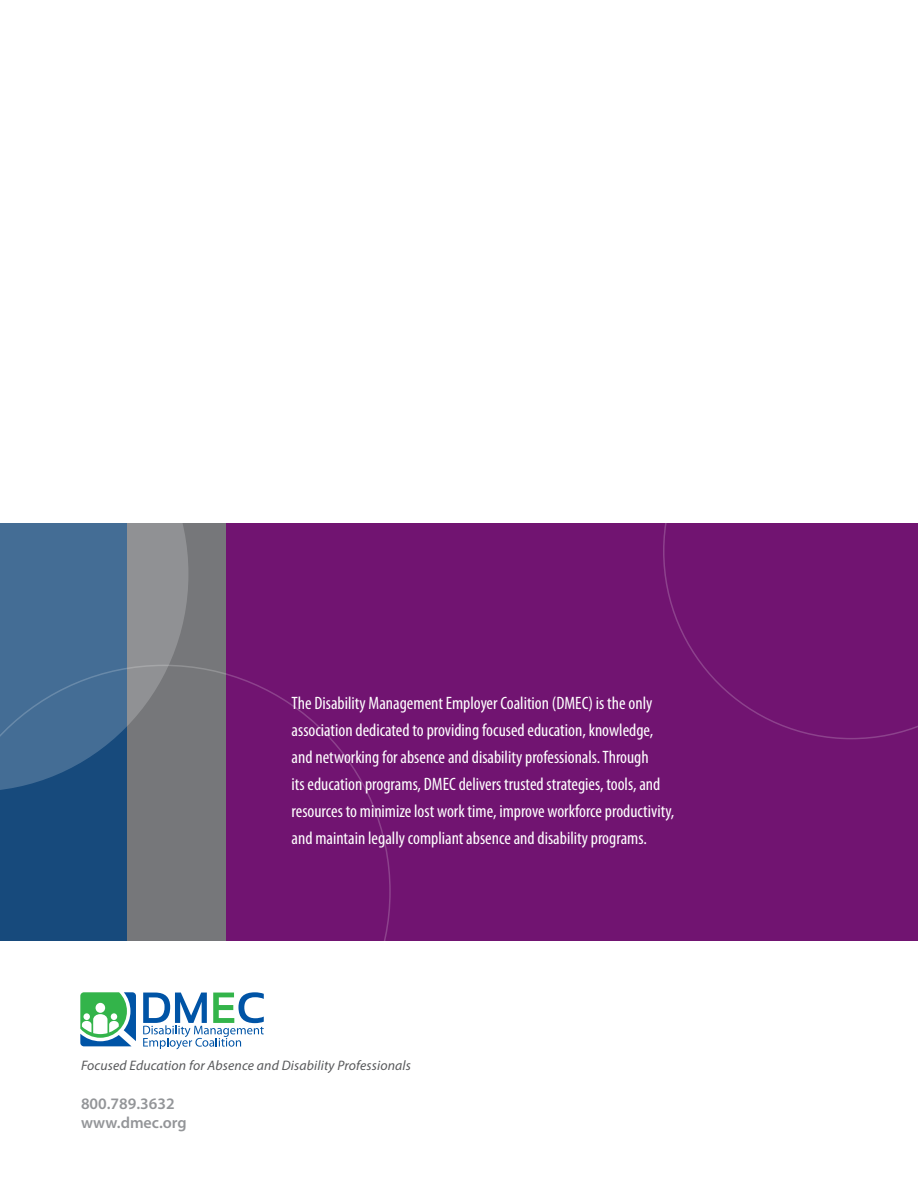
<style>
.page{position:relative;width:918px;height:1188px;background:#fff}
.page>*{position:absolute;margin:0;border:0;box-sizing:border-box;transform-origin:0 0}
.body_copy{font:condensed 18px/27px "Myriad Pro";color:#fff}
.bold_header{font:600 16.05px/19.4px "Myriad Pro";color:#939598}
.bold_header-2{font:italic 13.8px "Myriad Pro";letter-spacing:.01em;color:#58595b}
</style>
<div class="page">
<div style="left:212px;top:523px;width:706px;height:417px;background:#711471"></div>
<div style="left:127px;top:523px;width:98px;height:417px;background:#76777a"></div>
<svg style="left:663px;top:523px;width:255px;height:216px"></svg>
<svg style="left:0;top:523px;width:188px;height:142px;background:#5b7794"></svg>
<svg style="left:0;top:665px;width:391px;height:385px"></svg>
<p class="body_copy" style="left:292px;top:690px;width:384px">The Disability Management Employer Coalition (DMEC) is the only association dedicated to providing focused education, knowledge, and networking for absence and disability professionals. Through<br>its education programs, DMEC delivers trusted strategies, tools, and resources to minimize lost work time, improve workforce productivity, and maintain legally compliant absence and disability programs.</p>
<p class="bold_header-2" style="left:81px;top:1057px;width:332px">Focused Education for Absence and Disability Professionals</p>
<p class="bold_header" style="left:81px;top:1093px;width:107px">800.789.3632 www.dmec.org</p>
</div>
